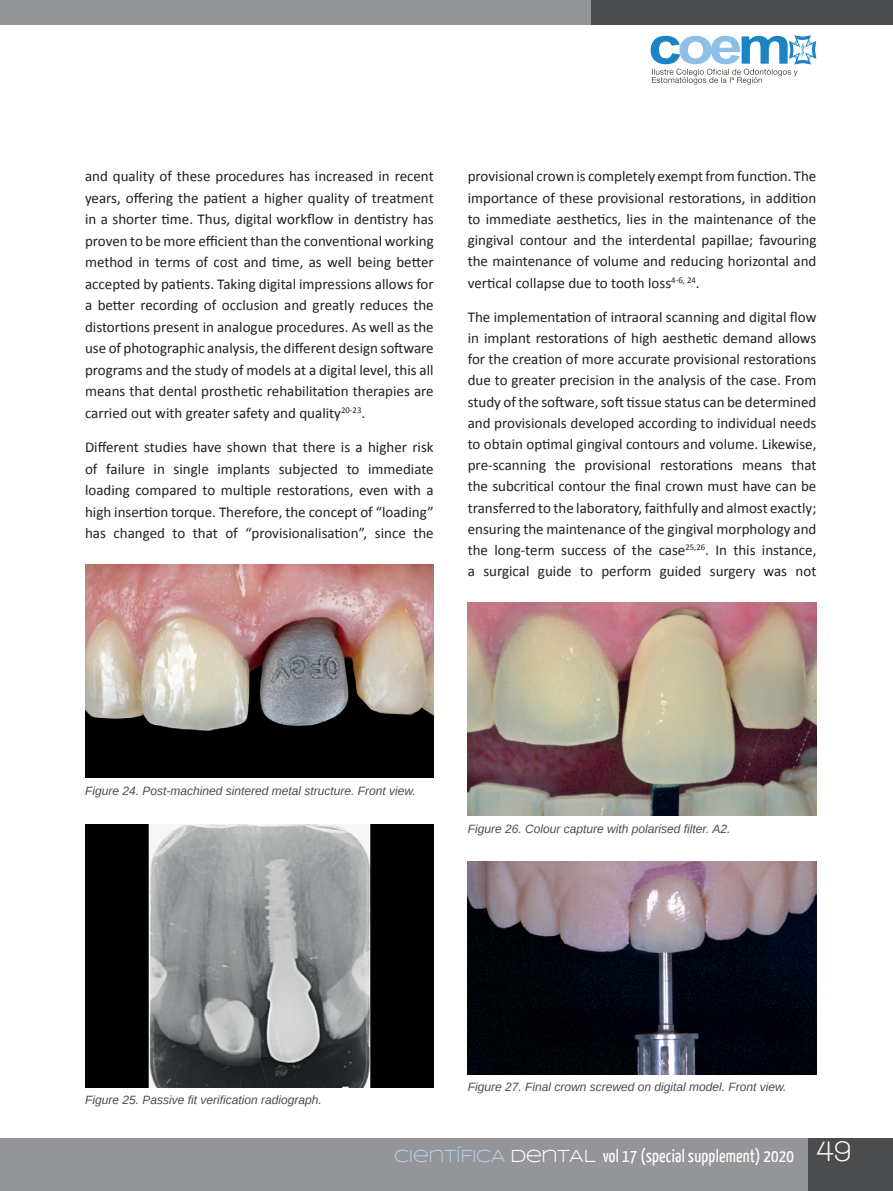
<style>
.page{position:relative;width:893px;height:1191px;background:#fff}
.page>*{position:absolute;margin:0;border:0;box-sizing:border-box;transform-origin:0 0}
.t1{font:18px "Yanone Kaffeesatz";letter-spacing:.01em;color:#fff}
.t2{font:15px/21.3px "Calibri";color:#231f20;text-align:justify}
.t3{font:italic 12px "Arimo";color:#4b4c4d}
.s1{font-family:"Syncopate";color:#b3cde6}
.s2{font-family:"Syncopate"}
.s3{font-family:"Walkway";font-weight:700;font-size:30px}
</style>
<div class="page">
<div style="left:0;top:1138px;width:893px;height:53px;background:#939598"></div>
<div style="left:808px;top:1138px;width:85px;height:53px;background:#4b4c4d"></div>
<div style="left:0;top:0;width:893px;height:25px;background:#939598"></div>
<div style="left:591px;top:0;width:302px;height:25px;background:#4b4c4d"></div>
<svg style="left:651px;top:35px;width:165px;height:50px"></svg>
<img style="left:85px;top:824px;width:349px;height:263px">
<img style="left:468px;top:603px;width:348px;height:212px">
<img style="left:85px;top:564px;width:349px;height:213px">
<img style="left:468px;top:861px;width:348px;height:213px">
<p class="t2" style="left:85px;top:166px;width:350px">and quality of these procedures has increased in recent years, offering the patient a higher quality of treatment in a shorter time. Thus, digital workflow in dentistry has proven to be more efficient than the conventional working method in terms of cost and time, as well being better accepted by patients. Taking digital impressions allows for a better recording of occlusion and greatly reduces the distortions present in analogue procedures. As well as the use of photographic analysis, the different design software programs and the study of models at a digital level, this all means that dental prosthetic rehabilitation therapies are carried out with greater safety and quality<sup>20-23</sup>.</p>
<p class="t2" style="left:85px;top:436px;width:350px">Different studies have shown that there is a higher risk of failure in single implants subjected to immediate loading compared to multiple restorations, even with a high insertion torque. Therefore, the concept of “loading” has changed to that of “provisionalisation”, since the</p>
<p class="t2" style="left:468px;top:166px;width:350px">provisional crown is completely exempt from function. The importance of these provisional restorations, in addition to immediate aesthetics, lies in the maintenance of the gingival contour and the interdental papillae; favouring the maintenance of volume and reducing horizontal and vertical collapse due to tooth loss<sup>4-6,</sup> <sup>24</sup>.</p>
<p class="t2" style="left:468px;top:306px;width:350px">The implementation of intraoral scanning and digital flow in implant restorations of high aesthetic demand allows for the creation of more accurate provisional restorations due to greater precision in the analysis of the case. From study of the software, soft tissue status can be determined and provisionals developed according to individual needs to obtain optimal gingival contours and volume. Likewise, pre-scanning the provisional restorations means that the subcritical contour the final crown must have can be transferred to the laboratory, faithfully and almost exactly; ensuring the maintenance of the gingival morphology and the long-term success of the case<sup>25,26</sup>. In this instance, a surgical guide to perform guided surgery was not</p>
<p class="t3" style="left:85px;top:782px;width:332px">Figure 24. Post-machined sintered metal structure. Front view.</p>
<p class="t3" style="left:468px;top:820px;width:264px">Figure 26. Colour capture with polarised filter. A2.</p>
<p class="t3" style="left:85px;top:1091px;width:238px">Figure 25. Passive fit verification radiograph.</p>
<p class="t3" style="left:468px;top:1079px;width:320px">Figure 27. Final crown screwed on digital model. Front view.</p>
<p class="t1" style="left:394px;top:1144px;width:459px"><span class="s1">CIENTÍFICA</span> <span class="s2">DENTAL</span> vol 17 (special supplement) 2020 <span class="s3">49</span></p>
</div>
